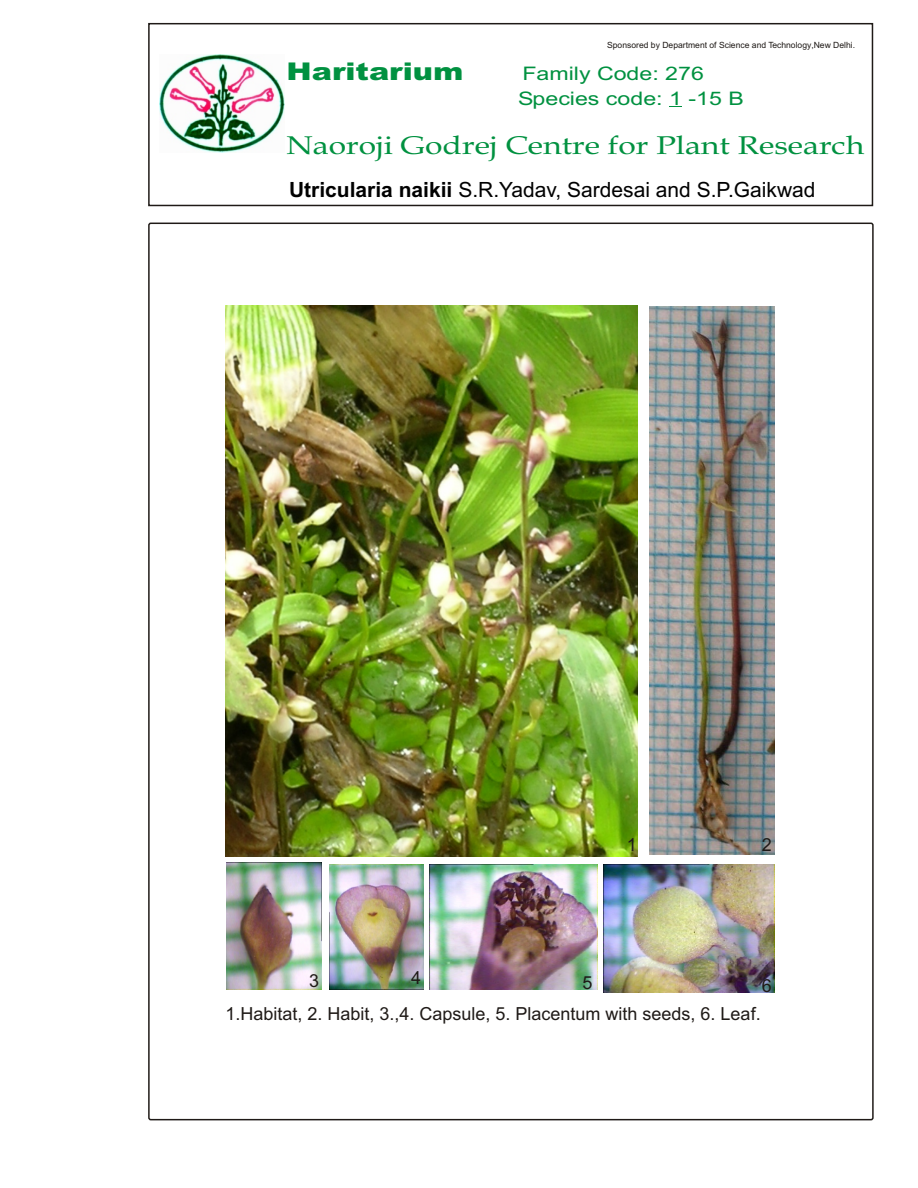
<style>
.page{position:relative;width:918px;height:1188px;background:#fff}
.page>*{position:absolute;margin:0;border:0;box-sizing:border-box;transform-origin:0 0}
.t1{font:25.65px "Book Antiqua";color:#009140;scale:1.24 1}
.t2{font:900 24.45px "Arial";color:#009140;scale:1.24 1}
.t3{font:21px "Arial";color:#000}
.t4{font:18.6px/24.5px "Arial";color:#009140;scale:1.24 1}
.t5{font:18px "Arial";color:#1f1a17}
.t6{font:8.55px "Arial";color:#1f1a17}
.s1{font-weight:700}
</style>
<div class="page">
<img style="left:225px;top:306px;width:413px;height:550px">
<img style="left:649px;top:306px;width:126px;height:549px">
<img style="left:329px;top:864px;width:95px;height:126px">
<img style="left:604px;top:864px;width:171px;height:128px">
<img style="left:430px;top:864px;width:168px;height:126px">
<img style="left:226px;top:862px;width:96px;height:128px">
<svg style="left:669px;top:106px;width:13px;height:1px"></svg>
<img style="left:160px;top:55px;width:124px;height:97px">
<div style="left:148px;top:23px;width:725px;height:183px;border:2px solid #1f1a17"></div>
<p class="t6" style="left:607px;top:42px;width:250px">Sponsored by Department of Science and Technology,New Delhi.</p>
<h2 class="t2" style="left:287px;top:63px;width:144px">Haritarium</h2>
<p class="t4" style="left:518px;top:63px;width:183px">Family Code: 276<br>Species code: 1 -15 B</p>
<h1 class="t1" style="left:287px;top:136px;width:467px">Naoroji Godrej Centre for Plant Research</h1>
<p class="t3" style="left:289px;top:182px;width:528px"><span class="s1">Utricularia naikii</span> S.R.Yadav, Sardesai and S.P.Gaikwad</p>
<p class="t5" style="left:627px;top:838px;width:12px">1</p>
<p class="t5" style="left:762px;top:838px;width:12px">2</p>
<p class="t5" style="left:309px;top:974px;width:12px">3</p>
<p class="t5" style="left:411px;top:971px;width:12px">4</p>
<p class="t5" style="left:582px;top:976px;width:12px">5</p>
<p class="t5" style="left:762px;top:979px;width:12px">6</p>
<p class="t5" style="left:225px;top:1007px;width:537px">1.Habitat, 2. Habit, 3.,4. Capsule, 5. Placentum with seeds, 6. Leaf.</p>
</div>
